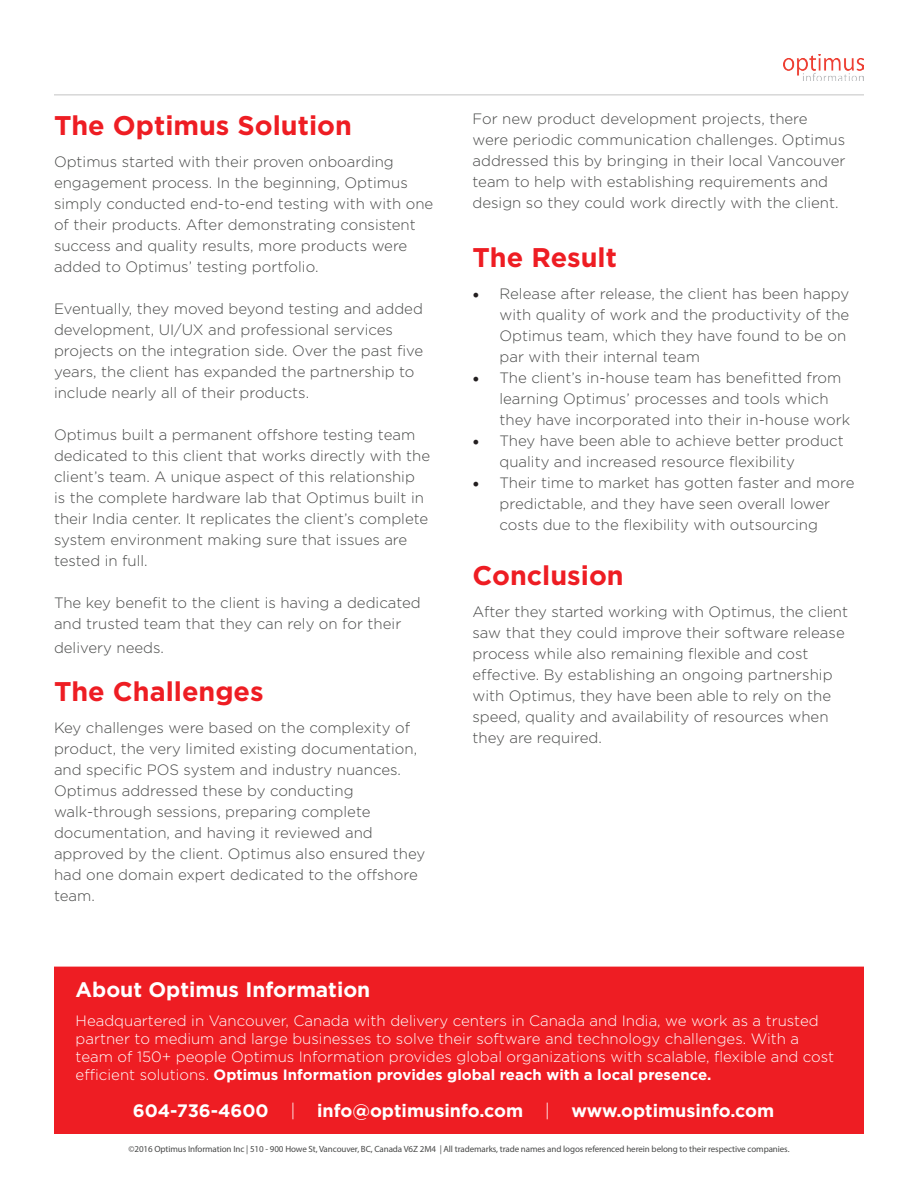
<style>
.page{position:relative;width:918px;height:1188px;background:#fff}
.page>*{position:absolute;margin:0;border:0;box-sizing:border-box;transform-origin:0 0}
.t1{font:700 27px "Gotham";color:#ee1d23}
.t2{font:700 21px "Gotham";color:#fff}
.t3{font:700 18px "Gotham";color:#fff}
.Paragraph_Style_1{font:300 15px/21px "Gotham";color:#484948}
.t4{font:300 15px/18px "Gotham";color:#fff}
.t5{font:9px "Myriad Pro";letter-spacing:-.01em;color:#484948}
.s1{font-family:"Minion Pro";font-weight:400;font-size:18px;color:#231f20}
.s2{font-weight:700}
.s3{font-weight:300}
</style>
<div class="page">
<div style="left:54px;top:967px;width:810px;height:167px;background:#ee1d23"></div>
<hr style="left:54px;top:94px;width:810px;height:1px;background:#c3c3c3">
<img style="left:784px;top:54px;width:80px;height:27px">
<p class="t1" style="left:54px;top:110px;width:299px">The Optimus Solution</p>
<p class="Paragraph_Style_1" style="left:54px;top:151px;width:381px">Optimus started with their proven onboarding engagement process. In the beginning, Optimus simply conducted end-to-end testing with with one of their products. After demonstrating consistent success and quality results, more products were added to Optimus’ testing portfolio.</p>
<p class="Paragraph_Style_1" style="left:54px;top:298px;width:371px">Eventually, they moved beyond testing and added development, UI/UX and professional services projects on the integration side. Over the past five years, the client has expanded the partnership to include nearly all of their products.</p>
<p class="Paragraph_Style_1" style="left:54px;top:424px;width:378px">Optimus built a permanent offshore testing team dedicated to this client that works directly with the client’s team. A unique aspect of this relationship<br>is the complete hardware lab that Optimus built in their India center. It replicates the client’s complete system environment making sure that issues are tested in full.</p>
<p class="Paragraph_Style_1" style="left:54px;top:592px;width:368px">The key benefit to the client is having a dedicated and trusted team that they can rely on for their</p>
<p class="Paragraph_Style_1" style="left:54px;top:637px;width:112px">delivery needs.</p>
<p class="t1" style="left:54px;top:676px;width:211px">The Challenges</p>
<p class="Paragraph_Style_1" style="left:54px;top:717px;width:373px">Key challenges were based on the complexity of product, the very limited existing documentation, and specific POS system and industry nuances.<br>Optimus addressed these by conducting walk-through sessions, preparing complete documentation, and having it reviewed and approved by the client. Optimus also ensured they had one domain expert dedicated to the offshore team.</p>
<p class="t2" style="left:76px;top:977px;width:296px">About Optimus Information</p>
<p class="Paragraph_Style_1" style="left:472px;top:108px;width:375px">For new product development projects, there were periodic communication challenges. Optimus addressed this by bringing in their local Vancouver team to help with establishing requirements and design so they could work directly with the client.</p>
<p class="t1" style="left:472px;top:242px;width:146px">The Result</p>
<p class="Paragraph_Style_1" style="left:500px;top:283px;width:351px;text-indent:-27px"><span class="s1">•</span> Release after release, the client has been happy with quality of work and the productivity of the Optimus team, which they have found to be on par with their internal team</p>
<p class="Paragraph_Style_1" style="left:500px;top:367px;width:352px;text-indent:-27px"><span class="s1">•</span> The client’s in-house team has benefitted from learning Optimus’ processes and tools which they have incorporated into their in-house work</p>
<p class="Paragraph_Style_1" style="left:500px;top:430px;width:346px;text-indent:-27px"><span class="s1">•</span> They have been able to achieve better product quality and increased resource flexibility</p>
<p class="Paragraph_Style_1" style="left:500px;top:472px;width:357px;text-indent:-27px"><span class="s1">•</span> Their time to market has gotten faster and more predictable, and they have seen overall lower costs due to the flexibility with outsourcing</p>
<p class="t1" style="left:472px;top:560px;width:153px">Conclusion</p>
<p class="Paragraph_Style_1" style="left:472px;top:601px;width:377px">After they started working with Optimus, the client saw that they could improve their software release process while also remaining flexible and cost effective. By establishing an ongoing partnership with Optimus, they have been able to rely on the speed, quality and availability of resources when they are required.</p>
<p class="t4" style="left:76px;top:1012px;width:760px">Headquartered in Vancouver, Canada with delivery centers in Canada and India, we work as a trusted partner to medium and large businesses to solve their software and technology challenges. With a team of 150+ people Optimus Information provides global organizations with scalable, flexible and cost efficient solutions. <span class="s2">Optimus Information provides global reach with a local presence.</span></p>
<p class="t3" style="left:133px;top:1100px;width:643px">604-736-4600 <span class="s3">|</span> info@optimusinfo.com <span class="s3">|</span> www.optimusinfo.com</p>
<p class="t5" style="left:128px;top:1144px;width:663px">©2016 Optimus Information Inc | 510 - 900 Howe St, Vancouver, BC, Canada V6Z 2M4 | All trademarks, trade names and logos referenced herein belong to their respective companies.</p>
</div>
